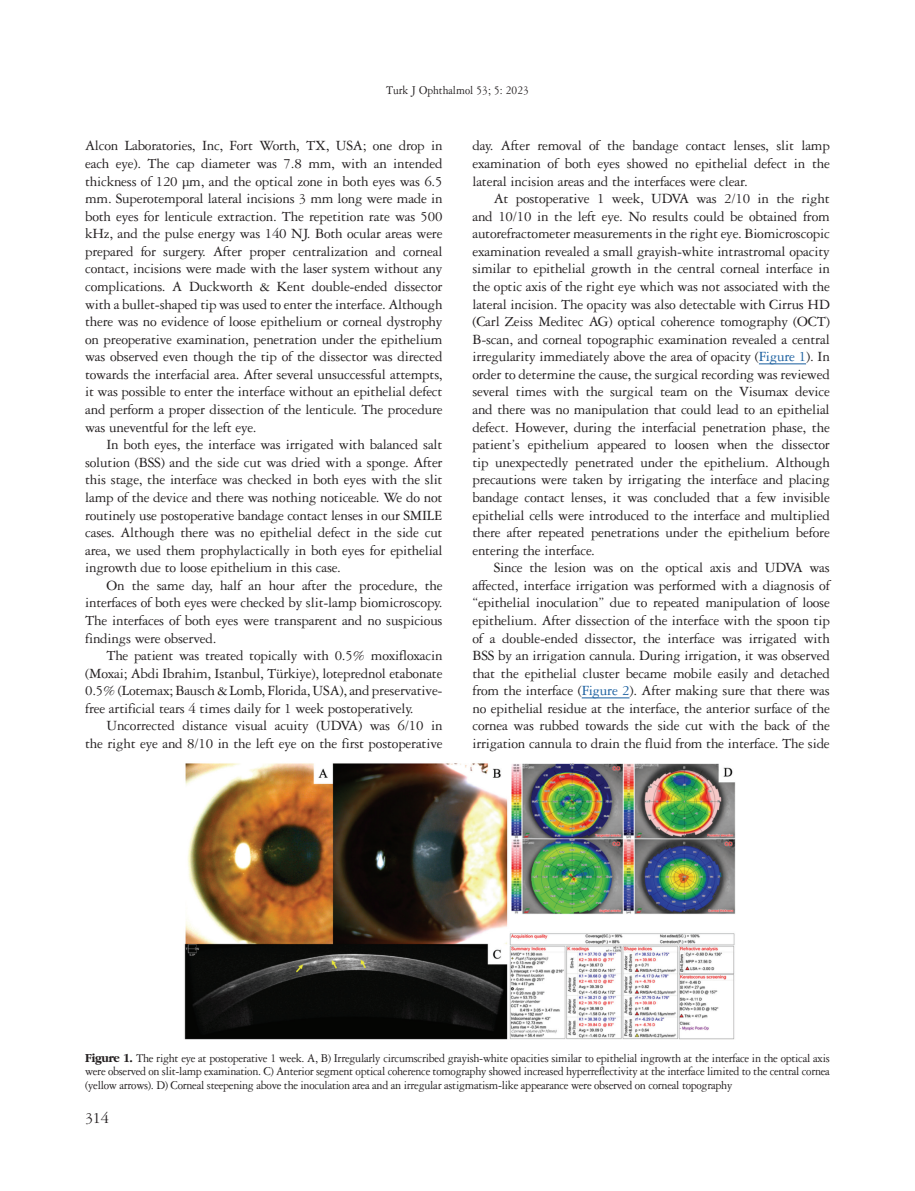
<style>
.page{position:relative;width:915px;height:1191px;background:#fff}
.page>*{position:absolute;margin:0;border:0;box-sizing:border-box;transform-origin:0 0}
.t1{font:16.5px "Garamond Three Tr";color:#231f20}
.YAZI{font:15px/17.5px "Garamond Three Tr";letter-spacing:-.015em;color:#231f20;text-align:justify}
.RESİM-ALTI{font:12.75px/13.5px "Garamond Three Tr";letter-spacing:-.025em;color:#231f20;text-align:justify;scale:.95 1}
.RESİM-ALTI-2{font:12.75px "Garamond Three Tr";color:#231f20;scale:.9 1}
.s1{color:#175d9e}
.s2{font-family:"Garamond Bold Tr"}
</style>
<div class="page">
<hr style="left:758px;top:363px;width:47px;height:1px;background:#175d9e">
<hr style="left:581px;top:697px;width:48px;height:1px;background:#175d9e">
<img style="left:184px;top:763px;width:551px;height:276px">
<p class="RESİM-ALTI-2" style="left:386px;top:82px;width:160px">Turk J Ophthalmol 53; 5: 2023</p>
<p class="YAZI" style="left:85px;top:136px;width:359px">Alcon Laboratories, Inc, Fort Worth, TX, USA; one drop in each eye). The cap diameter was 7.8 mm, with an intended thickness of 120 µm, and the optical zone in both eyes was 6.5 mm. Superotemporal lateral incisions 3 mm long were made in both eyes for lenticule extraction. The repetition rate was 500 kHz, and the pulse energy was 140 NJ. Both ocular areas were prepared for surgery. After proper centralization and corneal contact, incisions were made with the laser system without any complications. A Duckworth &amp; Kent double-ended dissector with a bullet-shaped tip was used to enter the interface. Although there was no evidence of loose epithelium or corneal dystrophy on preoperative examination, penetration under the epithelium was observed even though the tip of the dissector was directed towards the interfacial area. After several unsuccessful attempts, it was possible to enter the interface without an epithelial defect and perform a proper dissection of the lenticule. The procedure was uneventful for the left eye.</p>
<p class="YAZI" style="left:85px;top:435px;width:359px;text-indent:21px">In both eyes, the interface was irrigated with balanced salt solution (BSS) and the side cut was dried with a sponge. After this stage, the interface was checked in both eyes with the slit lamp of the device and there was nothing noticeable. We do not routinely use postoperative bandage contact lenses in our SMILE cases. Although there was no epithelial defect in the side cut area, we used them prophylactically in both eyes for epithelial ingrowth due to loose epithelium in this case.</p>
<p class="YAZI" style="left:85px;top:576px;width:359px;text-indent:21px">On the same day, half an hour after the procedure, the interfaces of both eyes were checked by slit-lamp biomicroscopy.<br>The interfaces of both eyes were transparent and no suspicious findings were observed.</p>
<p class="YAZI" style="left:85px;top:646px;width:359px;text-indent:21px">The patient was treated topically with 0.5% moxifloxacin (Moxai; Abdi Ibrahim, Istanbul, Türkiye), loteprednol etabonate 0.5% (Lotemax; Bausch &amp; Lomb, Florida, USA), and preservative&shy;free artificial tears 4 times daily for 1 week postoperatively.</p>
<p class="YAZI" style="left:85px;top:716px;width:359px;text-align:right">Uncorrected distance visual acuity (UDVA) was 6/10 in the right eye and 8/10 in the left eye on the first postoperative</p>
<p class="YAZI" style="left:472px;top:136px;width:359px">day. After removal of the bandage contact lenses, slit lamp examination of both eyes showed no epithelial defect in the lateral incision areas and the interfaces were clear.</p>
<p class="YAZI" style="left:472px;top:189px;width:359px;text-indent:21px">At postoperative 1 week, UDVA was 2/10 in the right and 10/10 in the left eye. No results could be obtained from autorefractometer measurements in the right eye. Biomicroscopic examination revealed a small grayish-white intrastromal opacity similar to epithelial growth in the central corneal interface in the optic axis of the right eye which was not associated with the lateral incision. The opacity was also detectable with Cirrus HD (Carl Zeiss Meditec AG) optical coherence tomography (OCT)<br>B-scan, and corneal topographic examination revealed a central irregularity immediately above the area of opacity (<span class="s1">Figure 1</span>). In order to determine the cause, the surgical recording was reviewed several times with the surgical team on the Visumax device and there was no manipulation that could lead to an epithelial defect. However, during the interfacial penetration phase, the patient’s epithelium appeared to loosen when the dissector tip unexpectedly penetrated under the epithelium. Although precautions were taken by irrigating the interface and placing bandage contact lenses, it was concluded that a few invisible epithelial cells were introduced to the interface and multiplied there after repeated penetrations under the epithelium before entering the interface.</p>
<p class="YAZI" style="left:472px;top:558px;width:359px;text-indent:21px">Since the lesion was on the optical axis and UDVA was affected, interface irrigation was performed with a diagnosis of “epithelial inoculation” due to repeated manipulation of loose epithelium. After dissection of the interface with the spoon tip of a double-ended dissector, the interface was irrigated with BSS by an irrigation cannula. During irrigation, it was observed that the epithelial cluster became mobile easily and detached from the interface (<span class="s1">Figure 2</span>). After making sure that there was no epithelial residue at the interface, the anterior surface of the cornea was rubbed towards the side cut with the back of the irrigation cannula to drain the fluid from the interface. The side</p>
<p class="RESİM-ALTI" style="left:85px;top:1050px;width:785px"><span class="s2">Figure 1.</span> The right eye at postoperative 1 week. A, B) Irregularly circumscribed grayish-white opacities similar to epithelial ingrowth at the interface in the optical axis were observed on slit-lamp examination. C) Anterior segment optical coherence tomography showed increased hyperreflectivity at the interface limited to the central cornea (yellow arrows). D) Corneal steepening above the inoculation area and an irregular astigmatism-like appearance were observed on corneal topography</p>
<p class="t1" style="left:85px;top:1107px;width:25px">314</p>
</div>
